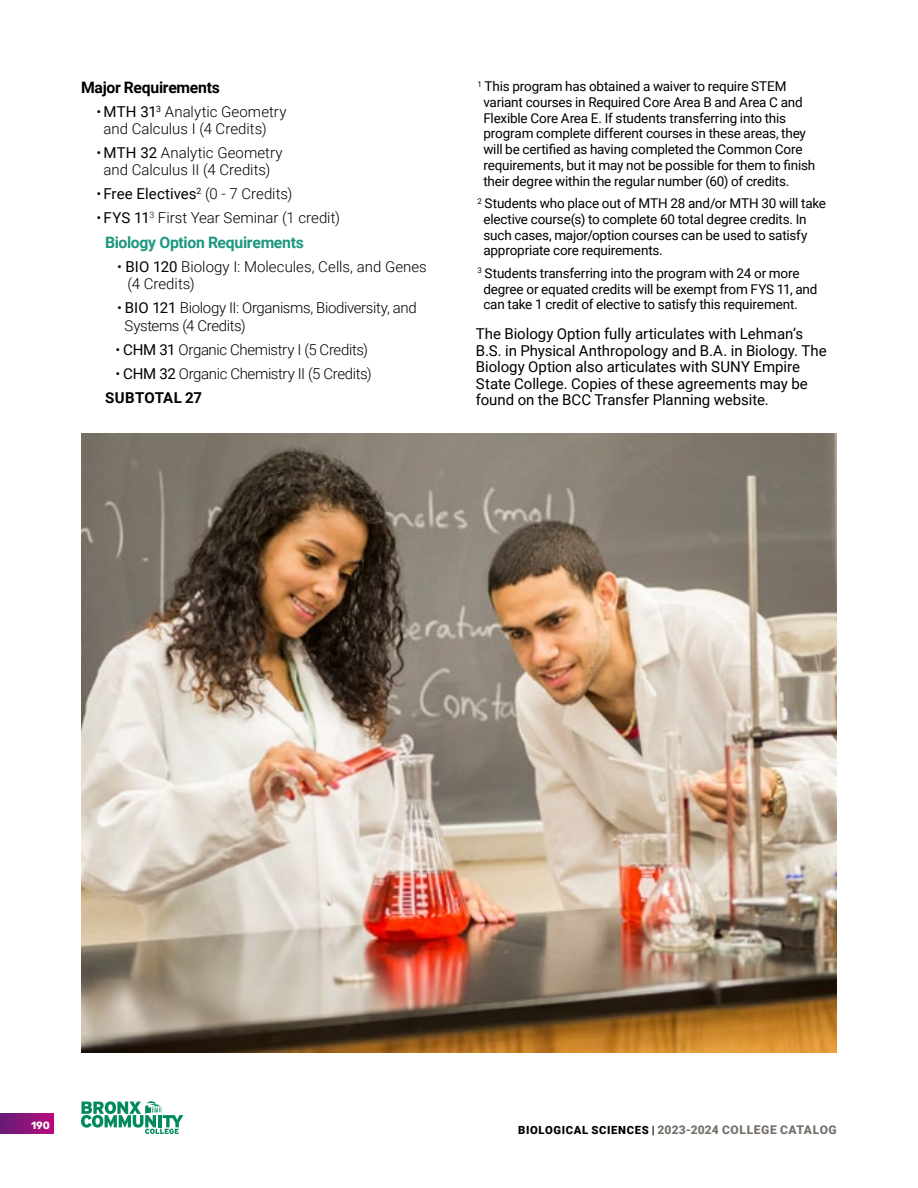
<style>
.page{position:relative;width:918px;height:1188px;background:#fff}
.page>*{position:absolute;margin:0;border:0;box-sizing:border-box;transform-origin:0 0}
.t1{font:700 15.75px "Roboto";letter-spacing:-.02em;color:#1c977e}
.t2{font:700 15.75px "Roboto";letter-spacing:-.02em;color:#000}
.t3{font:15px/16.5px "Roboto";letter-spacing:-.005em;color:#000}
.t4{font:300 15px/17.2px "Roboto";letter-spacing:-.005em;color:#000}
.t5{font:300 15px/17.2px "Roboto";letter-spacing:-.025em;color:#000}
.t6{font:13.5px/15.8px "Roboto";letter-spacing:-.015em;color:#000}
.t7{font:900 12px "Roboto";letter-spacing:.04em;color:#77726d}
.t8{font:700 10.5px "Rubik";color:#fff}
.s1{font-weight:400}
.s2{font-weight:700}
.s3{font-size:11.25px;color:#000}
</style>
<div class="page">
<svg style="left:81px;top:1101px;width:102px;height:33px"></svg>
<div style="left:0;top:1114px;width:54px;height:20px;background:linear-gradient(to right,#641d76,#b70b7d)"></div>
<img style="left:81px;top:433px;width:756px;height:620px">
<p class="t2" style="left:81px;top:76px;width:141px">Major Requirements</p>
<p class="t4" style="left:104px;top:102px;width:185px;text-indent:-7px">•<span class="s1">MTH 31</span><sup>3</sup> Analytic Geometry and Calculus I (4 Credits)</p>
<p class="t4" style="left:97px;top:144px;width:188px;text-align:center">•<span class="s1">MTH 32</span> Analytic Geometry and Calculus II (4 Credits)</p>
<p class="t4" style="left:97px;top:185px;width:197px">•<span class="s1">Free Electives</span><sup>2</sup> (0 - 7 Credits)</p>
<p class="t4" style="left:97px;top:209px;width:245px">•<span class="s1">FYS 11</span><sup>3</sup> First Year Seminar (1 credit)</p>
<p class="t1" style="left:105px;top:231px;width:201px">Biology Option Requirements</p>
<p class="t4" style="left:128px;top:258px;width:301px;text-indent:-10px">• <span class="s1">BIO 120</span> Biology I: Molecules, Cells, and Genes (4 Credits)</p>
<p class="t5" style="left:124px;top:299px;width:294px;text-indent:-8px">• <span class="s1">BIO 121</span> Biology II: Organisms, Biodiversity, and<br>Systems (4 Credits)</p>
<p class="t5" style="left:116px;top:340px;width:254px">• <span class="s1">CHM 31</span> Organic Chemistry I (5 Credits)</p>
<p class="t5" style="left:105px;top:361px;width:268px;line-height:24px;text-indent:10px">• <span class="s1">CHM 32</span> Organic Chemistry II (5 Credits)<br><span class="s2">SUBTOTAL 27</span></p>
<p class="t6" style="left:483px;top:78px;width:333px;text-indent:-6px"><sup>1</sup> This program has obtained a waiver to require STEM variant courses in Required Core Area B and Area C and Flexible Core Area E. If students transferring into this program complete different courses in these areas, they will be certified as having completed the Common Core requirements, but it may not be possible for them to finish their degree within the regular number (60) of credits.</p>
<p class="t6" style="left:483px;top:195px;width:344px;text-indent:-6px"><sup>2</sup> Students who place out of MTH 28 and/or MTH 30 will take elective course(s) to complete 60 total degree credits. In such cases, major/option courses can be used to satisfy appropriate core requirements.</p>
<p class="t6" style="left:483px;top:265px;width:336px;text-indent:-6px"><sup>3</sup> Students transferring into the program with 24 or more degree or equated credits will be exempt from FYS 11, and can take 1 credit of elective to satisfy this requirement.</p>
<p class="t3" style="left:476px;top:325px;width:352px">The Biology Option fully articulates with Lehman’s B.S. in Physical Anthropology and B.A. in Biology. The Biology Option also articulates with SUNY Empire State College. Copies of these agreements may be found on the BCC Transfer Planning website.</p>
<p class="t8" style="left:31px;top:1119px;width:20px">190</p>
<p class="t7" style="left:518px;top:1121px;width:320px"><span class="s3">BIOLOGICAL SCIENCES |</span> 2023-2024 COLLEGE CATALOG</p>
</div>
